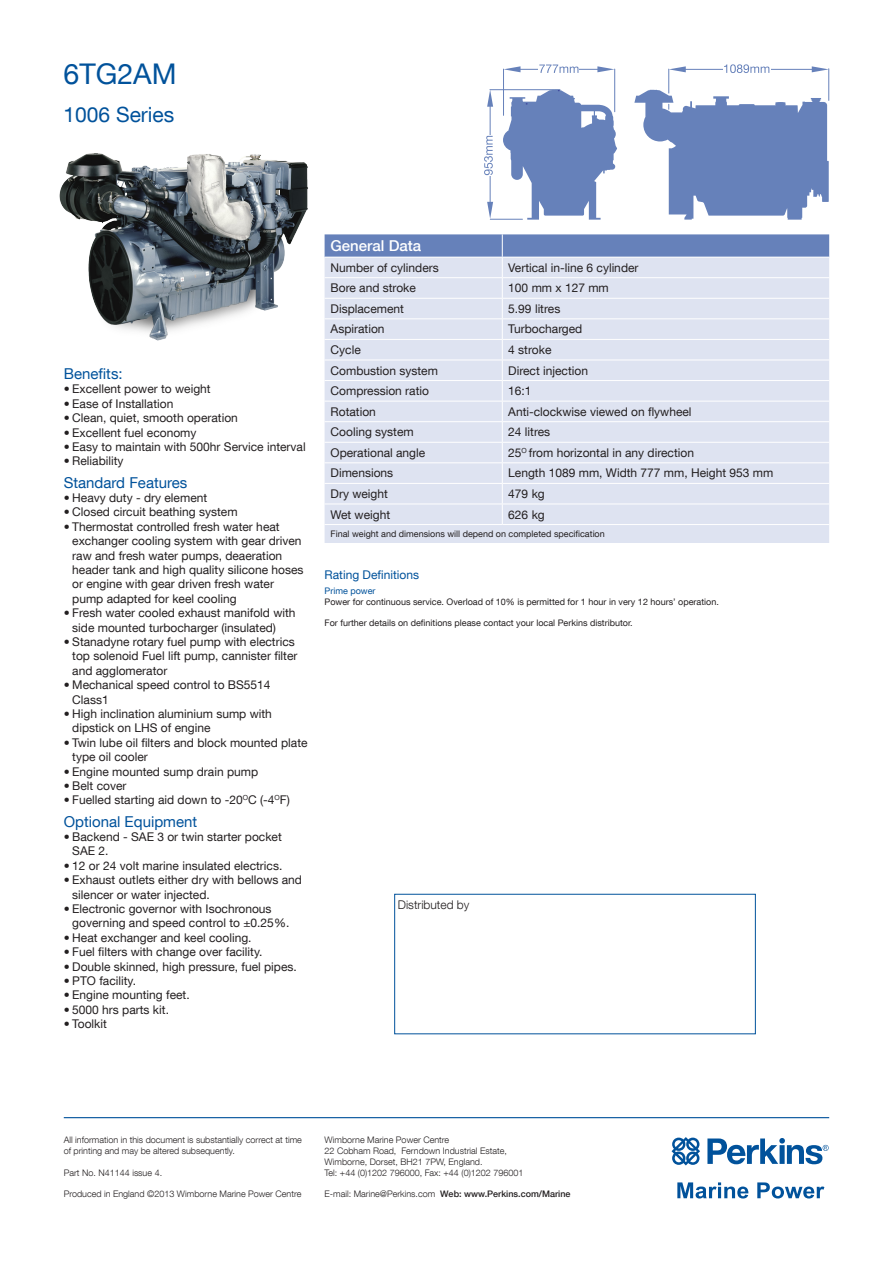
<style>
.page{position:relative;width:893px;height:1263px;background:#fff}
.page>*{position:absolute;margin:0;border:0;box-sizing:border-box;transform-origin:0 0}
.Back_page_Model_titl{font:28.5px "Helvetica Neue LT Com";color:#01529b}
.Back_page_Model_titl-2{font:21px "Helvetica Neue LT Com";color:#01529b}
.Back_page_Spec_headi{font:15px "Helvetica Neue LT Com";color:#01529b}
.Back_page_Table_head{font:500 15px "Helvetica Neue LT Com";color:#fff}
.Back_page_Engine_spe{font:12px/14.4px "Helvetica Neue LT Com";color:#231f20}
.Back_page_Table_text{font:12px "Helvetica Neue LT Com";color:#231f20}
.Back_page_Rating_def{font:12px "Helvetica Neue LT Com";color:#01529b}
.Back_page_Distributo{font:300 12px "Helvetica Neue LT Com";color:#231f20}
.Back_page_Disclaimer{font:300 9px/10.8px "Helvetica Neue LT Com";color:#231f20}
.Back_page_Rating_def-2{font:9px "Helvetica Neue LT Com";color:#231f20}
.Back_page_Table_foot{font:9px "Helvetica Neue LT Com";color:#231f20}
.Back_page_Disclaimer-2{font:500 9px "Helvetica Neue LT Com";color:#231f20}
.Back_page_Rating_def-3{font:9px "Helvetica Neue LT Com";color:#01529b}
.s1{font-weight:300}
</style>
<div class="page">
<div style="left:325px;top:525px;width:504px;height:18px;background:#dee3f1"></div>
<svg style="left:325px;top:234px;width:504px;height:290px;background:#d6dced"></svg>
<hr style="left:64px;top:1117px;width:765px;height:1px;background:#01529b">
<svg style="left:677px;top:1182px;width:71px;height:16px"></svg>
<svg style="left:757px;top:1182px;width:67px;height:16px"></svg>
<svg style="left:671px;top:1137px;width:29px;height:28px"></svg>
<svg style="left:707px;top:1138px;width:122px;height:26px"></svg>
<img style="left:59px;top:153px;width:249px;height:188px">
<svg style="left:503px;top:90px;width:114px;height:130px"></svg>
<hr style="left:490px;top:89px;width:70px;height:1px;background:#6681ba">
<hr style="left:490px;top:219px;width:32px;height:1px;background:#6681ba">
<svg style="left:487px;top:90px;width:6px;height:17px"></svg>
<svg style="left:487px;top:202px;width:6px;height:17px"></svg>
<hr style="left:490px;top:105px;width:1px;height:99px;background:#6681ba">
<hr style="left:614px;top:69px;width:1px;height:43px;background:#6681ba">
<hr style="left:503px;top:69px;width:1px;height:46px;background:#6681ba">
<svg style="left:503px;top:66px;width:17px;height:6px"></svg>
<svg style="left:597px;top:66px;width:17px;height:6px"></svg>
<hr style="left:519px;top:69px;width:80px;height:1px;background:#6681ba">
<svg style="left:634px;top:64px;width:195px;height:156px"></svg>
<div style="left:539px;top:64px;width:40px;height:13px;background:#fff"></div>
<svg style="left:539px;top:65px;width:39px;height:8px"></svg>
<div style="left:484px;top:135px;width:13px;height:41px;background:#fff"></div>
<svg style="left:484px;top:136px;width:9px;height:39px"></svg>
<p class="Back_page_Model_titl" style="left:64px;top:56px;width:114px">6TG2AM</p>
<p class="Back_page_Model_titl-2" style="left:64px;top:102px;width:112px">1006 Series</p>
<p class="Back_page_Spec_headi" style="left:64px;top:364px;width:60px">Benefits:</p>
<p class="Back_page_Engine_spe" style="left:64px;top:382px;width:148px">• Excellent power to weight</p>
<p class="Back_page_Engine_spe" style="left:64px;top:396px;width:111px">• Ease of Installation</p>
<p class="Back_page_Engine_spe" style="left:64px;top:410px;width:176px">• Clean, quiet, smooth operation</p>
<p class="Back_page_Engine_spe" style="left:64px;top:425px;width:134px">• Excellent fuel economy</p>
<p class="Back_page_Engine_spe" style="left:64px;top:439px;width:243px">• Easy to maintain with 500hr Service interval</p>
<p class="Back_page_Engine_spe" style="left:64px;top:454px;width:61px">• Reliability</p>
<p class="Back_page_Spec_headi" style="left:64px;top:473px;width:125px">Standard Features</p>
<p class="Back_page_Engine_spe" style="left:64px;top:490px;width:145px">• Heavy duty - dry element</p>
<p class="Back_page_Engine_spe" style="left:64px;top:505px;width:175px">• Closed circuit beathing system</p>
<p class="Back_page_Engine_spe" style="left:72px;top:519px;width:233px;text-indent:-9px">• Thermostat controlled fresh water heat exchanger cooling system with gear driven raw and fresh water pumps, deaeration header tank and high quality silicone hoses or engine with gear driven fresh water pump adapted for keel cooling</p>
<p class="Back_page_Engine_spe" style="left:72px;top:605px;width:225px;text-indent:-9px">• Fresh water cooled exhaust manifold with side mounted turbocharger (insulated)</p>
<p class="Back_page_Engine_spe" style="left:72px;top:634px;width:227px;text-indent:-9px">• Stanadyne rotary fuel pump with electrics top solenoid Fuel lift pump, cannister filter and agglomerator</p>
<p class="Back_page_Engine_spe" style="left:72px;top:677px;width:200px;text-indent:-9px">• Mechanical speed control to BS5514<br>Class1</p>
<p class="Back_page_Engine_spe" style="left:72px;top:706px;width:201px;text-indent:-9px">• High inclination aluminium sump with dipstick on LHS of engine</p>
<p class="Back_page_Engine_spe" style="left:72px;top:735px;width:237px;text-indent:-9px">• Twin lube oil filters and block mounted plate type oil cooler</p>
<p class="Back_page_Engine_spe" style="left:64px;top:764px;width:196px">• Engine mounted sump drain pump</p>
<p class="Back_page_Engine_spe" style="left:64px;top:778px;width:64px">• Belt cover</p>
<p class="Back_page_Engine_spe" style="left:64px;top:793px;width:228px">• Fuelled starting aid down to -20<sup>O</sup>C (-4<sup>O</sup>F)</p>
<p class="Back_page_Spec_headi" style="left:64px;top:812px;width:135px">Optional Equipment</p>
<p class="Back_page_Engine_spe" style="left:72px;top:829px;width:211px;text-indent:-9px">• Backend - SAE 3 or twin starter pocket<br>SAE 2.</p>
<p class="Back_page_Engine_spe" style="left:64px;top:858px;width:220px">• 12 or 24 volt marine insulated electrics.</p>
<p class="Back_page_Engine_spe" style="left:72px;top:872px;width:231px;text-indent:-9px">• Exhaust outlets either dry with bellows and silencer or water injected.</p>
<p class="Back_page_Engine_spe" style="left:72px;top:901px;width:219px;text-indent:-9px">• Electronic governor with Isochronous governing and speed control to ±0.25%.</p>
<p class="Back_page_Engine_spe" style="left:64px;top:930px;width:189px">• Heat exchanger and keel cooling.</p>
<p class="Back_page_Engine_spe" style="left:64px;top:944px;width:200px">• Fuel filters with change over facility.</p>
<p class="Back_page_Engine_spe" style="left:64px;top:959px;width:235px">• Double skinned, high pressure, fuel pipes.</p>
<p class="Back_page_Engine_spe" style="left:64px;top:973px;width:74px">• PTO facility.</p>
<p class="Back_page_Engine_spe" style="left:64px;top:988px;width:127px">• Engine mounting feet.</p>
<p class="Back_page_Engine_spe" style="left:64px;top:1002px;width:107px">• 5000 hrs parts kit.</p>
<p class="Back_page_Engine_spe" style="left:64px;top:1016px;width:45px">• Toolkit</p>
<p class="Back_page_Table_head" style="left:331px;top:237px;width:92px">General Data</p>
<p class="Back_page_Table_text" style="left:331px;top:260px;width:110px">Number of cylinders</p>
<p class="Back_page_Table_text" style="left:508px;top:260px;width:132px">Vertical in-line 6 cylinder</p>
<p class="Back_page_Table_text" style="left:331px;top:281px;width:87px">Bore and stroke</p>
<p class="Back_page_Table_text" style="left:508px;top:281px;width:102px">100 mm x 127 mm</p>
<p class="Back_page_Table_text" style="left:331px;top:301px;width:75px">Displacement</p>
<p class="Back_page_Table_text" style="left:508px;top:301px;width:54px">5.99 litres</p>
<p class="Back_page_Table_text" style="left:331px;top:322px;width:55px">Aspiration</p>
<p class="Back_page_Table_text" style="left:508px;top:322px;width:76px">Turbocharged</p>
<p class="Back_page_Table_text" style="left:331px;top:342px;width:32px">Cycle</p>
<p class="Back_page_Table_text" style="left:508px;top:342px;width:45px">4 stroke</p>
<p class="Back_page_Table_text" style="left:331px;top:363px;width:109px">Combustion system</p>
<p class="Back_page_Table_text" style="left:508px;top:363px;width:81px">Direct injection</p>
<p class="Back_page_Table_text" style="left:331px;top:383px;width:100px">Compression ratio</p>
<p class="Back_page_Table_text" style="left:508px;top:383px;width:25px">16:1</p>
<p class="Back_page_Table_text" style="left:331px;top:404px;width:47px">Rotation</p>
<p class="Back_page_Table_text" style="left:508px;top:404px;width:185px">Anti-clockwise viewed on flywheel</p>
<p class="Back_page_Table_text" style="left:331px;top:425px;width:85px">Cooling system</p>
<p class="Back_page_Table_text" style="left:508px;top:425px;width:44px">24 litres</p>
<p class="Back_page_Table_text" style="left:331px;top:445px;width:96px">Operational angle</p>
<p class="Back_page_Table_text" style="left:508px;top:445px;width:187px">25<sup>O</sup> from horizontal in any direction</p>
<p class="Back_page_Table_text" style="left:331px;top:466px;width:64px">Dimensions</p>
<p class="Back_page_Table_text" style="left:508px;top:466px;width:267px">Length 1089 mm, Width 777 mm, Height 953 mm</p>
<p class="Back_page_Table_text" style="left:331px;top:486px;width:59px">Dry weight</p>
<p class="Back_page_Table_text" style="left:508px;top:486px;width:38px">479 kg</p>
<p class="Back_page_Table_text" style="left:331px;top:507px;width:61px">Wet weight</p>
<p class="Back_page_Table_text" style="left:508px;top:507px;width:38px">626 kg</p>
<p class="Back_page_Table_foot" style="left:331px;top:528px;width:276px">Final weight and dimensions will depend on completed specification</p>
<p class="Back_page_Rating_def" style="left:325px;top:567px;width:96px">Rating Definitions</p>
<p class="Back_page_Rating_def-3" style="left:325px;top:585px;width:52px">Prime power</p>
<p class="Back_page_Rating_def-2" style="left:325px;top:596px;width:396px">Power for continuous service. Overload of 10% is permitted for 1 hour in very 12 hours’ operation.</p>
<p class="Back_page_Rating_def-2" style="left:325px;top:617px;width:310px">For further details on definitions please contact your local Perkins distributor.</p>
<p class="Back_page_Distributo" style="left:398px;top:897px;width:73px">Distributed by</p>
<p class="Back_page_Disclaimer" style="left:64px;top:1135px;width:240px">All information in this document is substantially correct at time of printing and may be altered subsequently.</p>
<p class="Back_page_Disclaimer" style="left:64px;top:1167px;width:100px">Part No. N41144 issue 4.</p>
<p class="Back_page_Disclaimer" style="left:64px;top:1189px;width:239px">Produced in England ©2013 Wimborne Marine Power Centre</p>
<p class="Back_page_Disclaimer" style="left:325px;top:1135px;width:126px">Wimborne Marine Power Centre</p>
<p class="Back_page_Disclaimer" style="left:325px;top:1145px;width:184px">22 Cobham Road, Ferndown Industrial Estate,</p>
<p class="Back_page_Disclaimer" style="left:325px;top:1156px;width:159px">Wimborne, Dorset, BH21 7PW, England.</p>
<p class="Back_page_Disclaimer" style="left:325px;top:1167px;width:200px">Tel: +44 (0)1202 796000, Fax: +44 (0)1202 796001</p>
<p class="Back_page_Disclaimer-2" style="left:325px;top:1189px;width:247px"><span class="s1">E-mail: Marine@Perkins.com</span> Web: www.Perkins.com/Marine</p>
</div>
